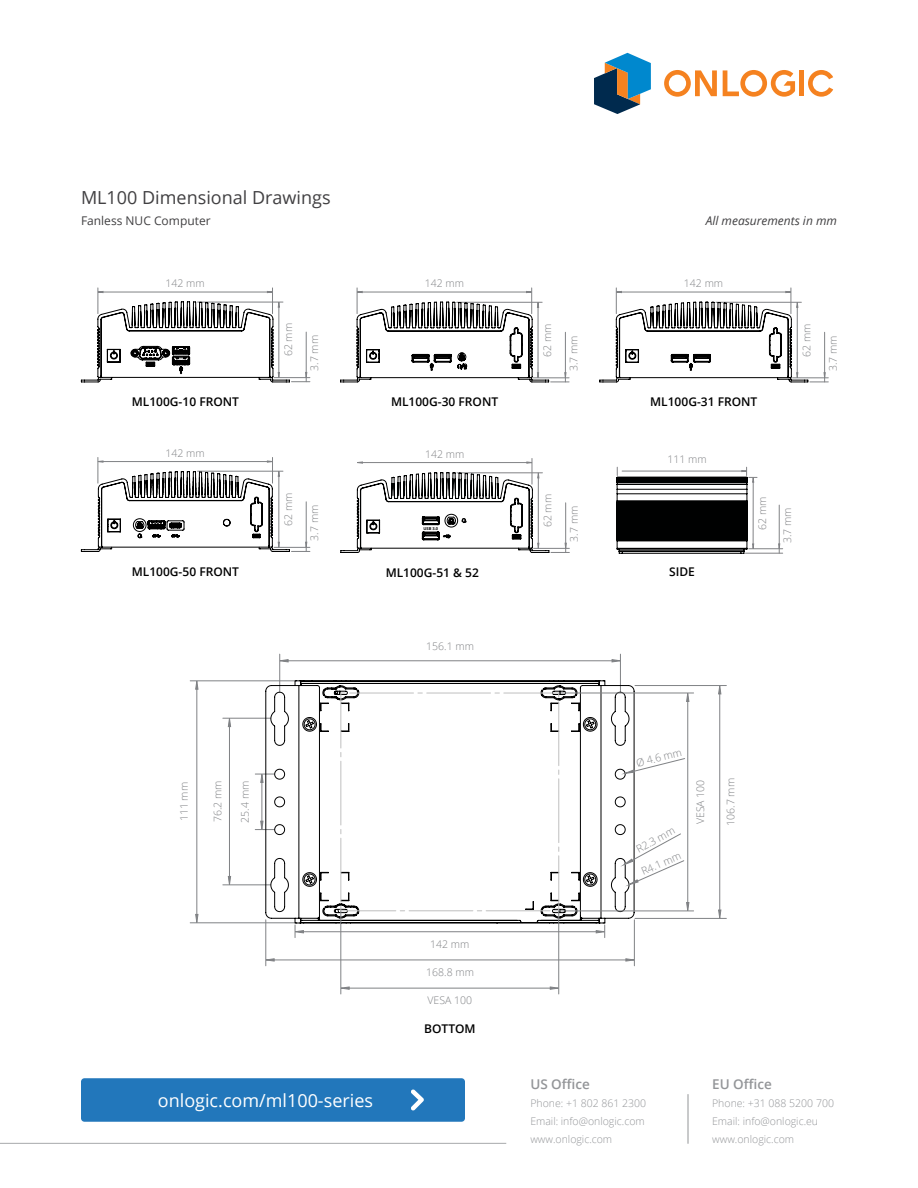
<style>
.page{position:relative;width:918px;height:1188px;background:#fff}
.page>*{position:absolute;margin:0;border:0;box-sizing:border-box;transform-origin:0 0}
.t1{font:18px "Open Sans";color:#fff}
.t2{font:18px "Open Sans";color:#414042}
.t3{font:600 13.5px "Open Sans";color:#939598}
.t4{font:600 12px "Open Sans";color:#000}
.t5{font:italic 12px "Open Sans";color:#414042}
.t6{font:12px "Open Sans";color:#414042}
.t7{font:600 12px "Open Sans";color:#000101}
.t8{font:300 10.5px "Open Sans";color:#808285}
.t9{font:300 10.5px/18px "Open Sans";color:#939598}
.t10{font:300 10.5px "Open Sans";color:#818285}
.t11{font:700 4.05px "Open Sans";color:#000}
</style>
<div class="page">
<div style="left:81px;top:1078px;width:384px;height:44px;background:#27b;border-radius:4px"></div>
<svg style="left:411px;top:1089px;width:13px;height:22px"></svg>
<hr style="left:301px;top:931px;width:296px;height:1px;background:#808285">
<svg style="left:596px;top:925px;width:9px;height:13px"></svg>
<svg style="left:294px;top:925px;width:10px;height:13px"></svg>
<hr style="left:190px;top:922px;width:104px;height:1px;background:#808285">
<hr style="left:190px;top:680px;width:104px;height:1px;background:#808285">
<hr style="left:196px;top:687px;width:1px;height:228px;background:#808285">
<svg style="left:195px;top:914px;width:4px;height:9px"></svg>
<svg style="left:195px;top:680px;width:4px;height:10px"></svg>
<hr style="left:223px;top:885px;width:48px;height:1px;background:#808285">
<hr style="left:223px;top:718px;width:48px;height:1px;background:#808285">
<hr style="left:229px;top:724px;width:1px;height:154px;background:#808285">
<svg style="left:228px;top:876px;width:3px;height:9px"></svg>
<svg style="left:228px;top:718px;width:3px;height:9px"></svg>
<hr style="left:635px;top:685px;width:91px;height:1px;background:#808285">
<hr style="left:635px;top:918px;width:91px;height:1px;background:#808285">
<hr style="left:719px;top:692px;width:1px;height:220px;background:#808285">
<svg style="left:718px;top:686px;width:4px;height:9px"></svg>
<svg style="left:718px;top:909px;width:4px;height:9px"></svg>
<hr style="left:262px;top:780px;width:1px;height:45px;background:#808285">
<svg style="left:255px;top:821px;width:10px;height:9px"></svg>
<svg style="left:255px;top:773px;width:10px;height:10px"></svg>
<hr style="left:279px;top:654px;width:1px;height:38px;background:#808285">
<hr style="left:620px;top:654px;width:1px;height:38px;background:#808285">
<hr style="left:284px;top:660px;width:330px;height:1px;background:#808285">
<svg style="left:279px;top:659px;width:10px;height:4px"></svg>
<svg style="left:611px;top:659px;width:9px;height:4px"></svg>
<svg style="left:265px;top:680px;width:370px;height:244px"></svg>
<svg style="left:340px;top:693px;width:219px;height:218px"></svg>
<hr style="left:265px;top:920px;width:1px;height:46px;background:#808285">
<hr style="left:634px;top:920px;width:1px;height:46px;background:#808285">
<hr style="left:271px;top:960px;width:356px;height:1px;background:#808285">
<svg style="left:625px;top:958px;width:10px;height:4px"></svg>
<svg style="left:265px;top:958px;width:10px;height:4px"></svg>
<hr style="left:340px;top:911px;width:1px;height:83px;background:#808285">
<hr style="left:558px;top:911px;width:1px;height:83px;background:#808285">
<hr style="left:346px;top:988px;width:205px;height:1px;background:#808285">
<svg style="left:550px;top:986px;width:9px;height:4px"></svg>
<svg style="left:340px;top:986px;width:10px;height:4px"></svg>
<hr style="left:559px;top:911px;width:135px;height:1px;background:#808285">
<hr style="left:559px;top:693px;width:135px;height:1px;background:#808285">
<hr style="left:687px;top:700px;width:1px;height:205px;background:#808285">
<svg style="left:686px;top:693px;width:4px;height:9px"></svg>
<svg style="left:686px;top:902px;width:4px;height:9px"></svg>
<svg style="left:623px;top:833px;width:62px;height:53px"></svg>
<svg style="left:624px;top:758px;width:61px;height:16px"></svg>
<svg style="left:340px;top:288px;width:229px;height:95px"></svg>
<svg style="left:599px;top:288px;width:229px;height:95px"></svg>
<svg style="left:81px;top:288px;width:229px;height:95px"></svg>
<svg style="left:81px;top:457px;width:229px;height:95px"></svg>
<svg style="left:340px;top:458px;width:229px;height:95px"></svg>
<hr style="left:745px;top:553px;width:38px;height:1px;background:#818285">
<hr style="left:749px;top:548px;width:34px;height:1px;background:#818285">
<hr style="left:779px;top:505px;width:1px;height:48px;background:#818285">
<svg style="left:616px;top:467px;width:141px;height:87px"></svg>
<hr style="left:0;top:1143px;width:506px;height:1px;background:#a7a9ac">
<hr style="left:688px;top:1094px;width:1px;height:50px;background:#939598">
<div style="left:799px;top:70px;width:5px;height:26px;background:#f58220"></div>
<svg style="left:664px;top:70px;width:53px;height:27px"></svg>
<svg style="left:723px;top:70px;width:72px;height:27px"></svg>
<svg style="left:808px;top:70px;width:25px;height:27px"></svg>
<svg style="left:594px;top:53px;width:57px;height:61px"></svg>
<h1 class="t2" style="left:81px;top:185px;width:251px">ML100 Dimensional Drawings</h1>
<p class="t6" style="left:81px;top:212px;width:131px">Fanless NUC Computer</p>
<p class="t5" style="left:706px;top:212px;width:133px">All measurements in mm</p>
<p class="t8" style="left:166px;top:276px;width:41px">142 mm</p>
<p class="t8" style="left:425px;top:276px;width:41px">142 mm</p>
<p class="t8" style="left:684px;top:276px;width:41px">142 mm</p>
<p class="t8" style="left:281px;top:356px;width:35px;rotate:-90deg">62 mm</p>
<p class="t8" style="left:307px;top:371px;width:37px;rotate:-90deg">3.7 mm</p>
<p class="t8" style="left:540px;top:357px;width:35px;rotate:-90deg">62 mm</p>
<p class="t8" style="left:566px;top:371px;width:37px;rotate:-90deg">3.7 mm</p>
<p class="t8" style="left:800px;top:357px;width:35px;rotate:-90deg">62 mm</p>
<p class="t8" style="left:826px;top:371px;width:37px;rotate:-90deg">3.7 mm</p>
<p class="t4" style="left:132px;top:394px;width:109px">ML100G-10 FRONT</p>
<p class="t4" style="left:391px;top:394px;width:109px">ML100G-30 FRONT</p>
<p class="t4" style="left:650px;top:394px;width:109px">ML100G-31 FRONT</p>
<p class="t8" style="left:166px;top:446px;width:41px">142 mm</p>
<p class="t10" style="left:425px;top:447px;width:41px">142 mm</p>
<p class="t8" style="left:667px;top:452px;width:41px">111 mm</p>
<p class="t8" style="left:281px;top:526px;width:35px;rotate:-90deg">62 mm</p>
<p class="t8" style="left:307px;top:541px;width:37px;rotate:-90deg">3.7 mm</p>
<p class="t11" style="left:424px;top:525px;width:16px">USB 3.0</p>
<p class="t10" style="left:541px;top:527px;width:35px;rotate:-90deg">62 mm</p>
<p class="t10" style="left:567px;top:542px;width:37px;rotate:-90deg">3.7 mm</p>
<p class="t10" style="left:755px;top:530px;width:35px;rotate:-90deg">62 mm</p>
<p class="t10" style="left:780px;top:543px;width:37px;rotate:-90deg">3.7 mm</p>
<p class="t4" style="left:132px;top:563px;width:109px">ML100G-50 FRONT</p>
<p class="t4" style="left:386px;top:564px;width:95px">ML100G-51 &amp; 52</p>
<p class="t7" style="left:669px;top:564px;width:27px">SIDE</p>
<p class="t8" style="left:426px;top:639px;width:49px">156.1 mm</p>
<p class="t8" style="left:635px;top:756px;width:48px;rotate:-14deg">Ø 4.6 mm</p>
<p class="t8" style="left:177px;top:821px;width:41px;rotate:-90deg">111 mm</p>
<p class="t8" style="left:210px;top:822px;width:43px;rotate:-90deg">76.2 mm</p>
<p class="t8" style="left:238px;top:823px;width:43px;rotate:-90deg">25.4 mm</p>
<p class="t8" style="left:723px;top:826px;width:49px;rotate:-90deg">106.7 mm</p>
<p class="t8" style="left:693px;top:824px;width:46px;rotate:-90deg">VESA 100</p>
<h1 class="t1" style="left:158px;top:1088px;width:217px">onlogic.com/ml100-series</h1>
<p class="t8" style="left:430px;top:937px;width:41px">142 mm</p>
<p class="t8" style="left:426px;top:965px;width:49px">168.8 mm</p>
<p class="t8" style="left:427px;top:993px;width:46px">VESA 100</p>
<p class="t4" style="left:424px;top:1020px;width:53px">BOTTOM</p>
<p class="t8" style="left:634px;top:843px;width:43px;rotate:-28deg">R2.3 mm</p>
<p class="t8" style="left:639px;top:865px;width:43px;rotate:-24deg">R4.1 mm</p>
<p class="t3" style="left:530px;top:1074px;width:61px">US Office</p>
<p class="t9" style="left:530px;top:1093px;width:117px">Phone: +1 802 861 2300<br>Email: info@onlogic.com www.onlogic.com</p>
<p class="t3" style="left:712px;top:1074px;width:61px">EU Office</p>
<p class="t9" style="left:712px;top:1093px;width:123px">Phone: +31 088 5200 700<br>Email: info@onlogic.eu www.onlogic.com</p>
</div>
